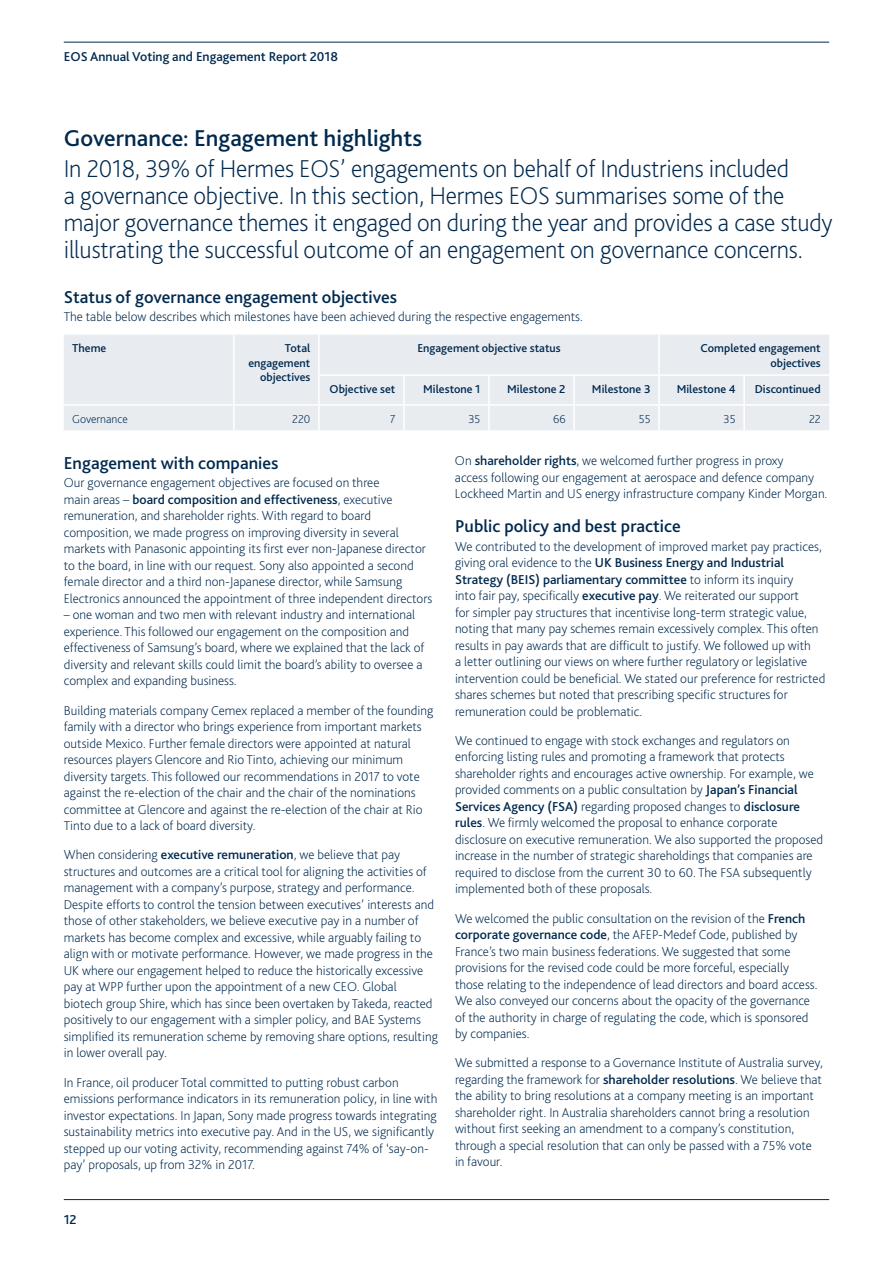
<style>
.page{position:relative;width:893px;height:1263px;background:#fff}
.page>*{position:absolute;margin:0;border:0;box-sizing:border-box;transform-origin:0 0}
.t1{font:200 25.5px/27px "Bliss 2";letter-spacing:-.01em;color:#00294e}
.t2{font:500 24px "Bliss 2";color:#00294e}
.t3{font:500 18px "Bliss 2";color:#00294e}
.t4{font:200 13.5px/16.5px "Bliss 2";color:#00294e}
.t5{font:500 13.5px "Bliss 2";color:#00294e}
.t6{font:500 12px/14.4px "Bliss 2";color:#00294e;text-align:right}
.t7{font:200 12px "Bliss 2";color:#00294e}
.s1{font-weight:500}
</style>
<div class="page">
<hr style="left:64px;top:1199px;width:765px;height:1px;background:#00294e">
<hr style="left:64px;top:42px;width:765px;height:1px;background:#00294e">
<div style="left:64px;top:335px;width:765px;height:95px;background:#e8ecf1"></div>
<hr style="left:233px;top:335px;width:2px;height:40px;background:#fff">
<hr style="left:233px;top:375px;width:2px;height:29px;background:#fff">
<hr style="left:318px;top:335px;width:2px;height:39px;background:#fff">
<hr style="left:658px;top:335px;width:2px;height:39px;background:#fff">
<hr style="left:318px;top:374px;width:86px;height:2px;background:#fff">
<hr style="left:318px;top:376px;width:2px;height:28px;background:#fff">
<hr style="left:404px;top:374px;width:85px;height:2px;background:#fff">
<hr style="left:403px;top:376px;width:2px;height:28px;background:#fff">
<hr style="left:489px;top:374px;width:85px;height:2px;background:#fff">
<hr style="left:488px;top:376px;width:2px;height:28px;background:#fff">
<hr style="left:574px;top:374px;width:85px;height:2px;background:#fff">
<hr style="left:573px;top:376px;width:2px;height:28px;background:#fff">
<hr style="left:659px;top:374px;width:85px;height:2px;background:#fff">
<hr style="left:658px;top:376px;width:2px;height:28px;background:#fff">
<hr style="left:744px;top:374px;width:85px;height:2px;background:#fff">
<hr style="left:743px;top:376px;width:2px;height:28px;background:#fff">
<hr style="left:64px;top:404px;width:170px;height:2px;background:#fff">
<hr style="left:234px;top:404px;width:85px;height:2px;background:#fff">
<hr style="left:233px;top:406px;width:2px;height:24px;background:#fff">
<hr style="left:319px;top:404px;width:85px;height:2px;background:#fff">
<hr style="left:318px;top:406px;width:2px;height:24px;background:#fff">
<hr style="left:404px;top:404px;width:85px;height:2px;background:#fff">
<hr style="left:403px;top:406px;width:2px;height:24px;background:#fff">
<hr style="left:489px;top:404px;width:85px;height:2px;background:#fff">
<hr style="left:488px;top:406px;width:2px;height:24px;background:#fff">
<hr style="left:574px;top:404px;width:85px;height:2px;background:#fff">
<hr style="left:573px;top:406px;width:2px;height:24px;background:#fff">
<hr style="left:659px;top:404px;width:85px;height:2px;background:#fff">
<hr style="left:658px;top:406px;width:2px;height:24px;background:#fff">
<hr style="left:744px;top:404px;width:85px;height:2px;background:#fff">
<hr style="left:743px;top:406px;width:2px;height:24px;background:#fff">
<p class="t5" style="left:64px;top:48px;width:276px">EOS Annual Voting and Engagement Report 2018</p>
<h2 class="t2" style="left:64px;top:123px;width:360px">Governance: Engagement highlights</h2>
<p class="t1" style="left:64px;top:155px;width:770px">In 2018, 39% of Hermes EOS’ engagements on behalf of Industriens included<br>a governance objective. In this section, Hermes EOS summarises some of the major governance themes it engaged on during the year and provides a case study illustrating the successful outcome of an engagement on governance concerns.</p>
<h3 class="t3" style="left:64px;top:286px;width:335px">Status of governance engagement objectives</h3>
<p class="t4" style="left:64px;top:309px;width:521px">The table below describes which milestones have been achieved during the respective engagements.</p>
<p class="t6" style="left:72px;top:341px;width:36px">Theme</p>
<p class="t6" style="left:248px;top:341px;width:64px">Total engagement objectives</p>
<p class="t6" style="left:417px;top:341px;width:145px">Engagement objective status</p>
<p class="t6" style="left:701px;top:341px;width:122px">Completed engagement objectives</p>
<p class="t6" style="left:330px;top:382px;width:67px">Objective set</p>
<p class="t6" style="left:423px;top:382px;width:59px">Milestone 1</p>
<p class="t6" style="left:507px;top:382px;width:60px">Milestone 2</p>
<p class="t6" style="left:592px;top:382px;width:60px">Milestone 3</p>
<p class="t6" style="left:677px;top:382px;width:60px">Milestone 4</p>
<p class="t6" style="left:755px;top:382px;width:67px">Discontinued</p>
<p class="t7" style="left:72px;top:411px;width:57px">Governance</p>
<p class="t7" style="left:292px;top:411px;width:20px">220</p>
<p class="t7" style="left:390px;top:411px;width:7px">7</p>
<p class="t7" style="left:468px;top:411px;width:14px">35</p>
<p class="t7" style="left:553px;top:411px;width:14px">66</p>
<p class="t7" style="left:639px;top:411px;width:13px">55</p>
<p class="t7" style="left:724px;top:411px;width:14px">35</p>
<p class="t7" style="left:809px;top:411px;width:13px">22</p>
<h3 class="t3" style="left:64px;top:451px;width:216px">Engagement with companies</h3>
<p class="t4" style="left:64px;top:474px;width:370px">Our governance engagement objectives are focused on three<br>main areas – <span class="s1">board composition and effectiveness</span>, executive remuneration, and shareholder rights. With regard to board composition, we made progress on improving diversity in several markets with Panasonic appointing its first ever non-Japanese director to the board, in line with our request. Sony also appointed a second female director and a third non-Japanese director, while Samsung Electronics announced the appointment of three independent directors</p>
<p class="t4" style="left:64px;top:606px;width:362px">– one woman and two men with relevant industry and international experience. This followed our engagement on the composition and effectiveness of Samsung’s board, where we explained that the lack of diversity and relevant skills could limit the board’s ability to oversee a complex and expanding business.</p>
<p class="t4" style="left:64px;top:702px;width:371px">Building materials company Cemex replaced a member of the founding family with a director who brings experience from important markets outside Mexico. Further female directors were appointed at natural resources players Glencore and Rio Tinto, achieving our minimum diversity targets. This followed our recommendations in 2017 to vote against the re-election of the chair and the chair of the nominations committee at Glencore and against the re-election of the chair at Rio Tinto due to a lack of board diversity.</p>
<p class="t4" style="left:64px;top:846px;width:376px">When considering <span class="s1">executive remuneration</span>, we believe that pay structures and outcomes are a critical tool for aligning the activities of management with a company’s purpose, strategy and performance.<br>Despite efforts to control the tension between executives’ interests and those of other stakeholders, we believe executive pay in a number of markets has become complex and excessive, while arguably failing to align with or motivate performance. However, we made progress in the UK where our engagement helped to reduce the historically excessive pay at WPP further upon the appointment of a new CEO. Global biotech group Shire, which has since been overtaken by Takeda, reacted positively to our engagement with a simpler policy, and BAE Systems simplified its remuneration scheme by removing share options, resulting in lower overall pay.</p>
<p class="t4" style="left:64px;top:1074px;width:375px">In France, oil producer Total committed to putting robust carbon emissions performance indicators in its remuneration policy, in line with investor expectations. In Japan, Sony made progress towards integrating sustainability metrics into executive pay. And in the US, we significantly stepped up our voting activity, recommending against 74% of ‘say-on&shy;pay’ proposals, up from 32% in 2017.</p>
<p class="t4" style="left:455px;top:452px;width:374px">On <span class="s1">shareholder rights</span>, we welcomed further progress in proxy<br>access following our engagement at aerospace and defence company<br>Lockheed Martin and US energy infrastructure company Kinder Morgan.</p>
<h3 class="t3" style="left:455px;top:515px;width:227px">Public policy and best practice</h3>
<p class="t4" style="left:455px;top:538px;width:372px">We contributed to the development of improved market pay practices, giving oral evidence to the <span class="s1">UK Business Energy and Industrial Strategy (BEIS) parliamentary committee</span> to inform its inquiry<br>into fair pay, specifically <span class="s1">executive pay</span>. We reiterated our support<br>for simpler pay structures that incentivise long-term strategic value, noting that many pay schemes remain excessively complex. This often results in pay awards that are difficult to justify. We followed up with<br>a letter outlining our views on where further regulatory or legislative intervention could be beneficial. We stated our preference for restricted shares schemes but noted that prescribing specific structures for remuneration could be problematic.</p>
<p class="t4" style="left:455px;top:732px;width:370px">We continued to engage with stock exchanges and regulators on enforcing listing rules and promoting a framework that protects shareholder rights and encourages active ownership. For example, we provided comments on a public consultation by <span class="s1">Japan’s Financial Services Agency (FSA)</span> regarding proposed changes to <span class="s1">disclosure rules</span>. We firmly welcomed the proposal to enhance corporate disclosure on executive remuneration. We also supported the proposed increase in the number of strategic shareholdings that companies are required to disclose from the current 30 to 60. The FSA subsequently implemented both of these proposals.</p>
<p class="t4" style="left:455px;top:910px;width:364px">We welcomed the public consultation on the revision of the <span class="s1">French corporate governance code</span>, the AFEP-Medef Code, published by France’s two main business federations. We suggested that some provisions for the revised code could be more forceful, especially those relating to the independence of lead directors and board access.<br>We also conveyed our concerns about the opacity of the governance of the authority in charge of regulating the code, which is sponsored by companies.</p>
<p class="t4" style="left:455px;top:1055px;width:369px">We submitted a response to a Governance Institute of Australia survey, regarding the framework for <span class="s1">shareholder resolutions</span>. We believe that the ability to bring resolutions at a company meeting is an important shareholder right. In Australia shareholders cannot bring a resolution without first seeking an amendment to a company’s constitution, through a special resolution that can only be passed with a 75% vote in favour.</p>
<p class="t5" style="left:64px;top:1211px;width:14px">12</p>
</div>
